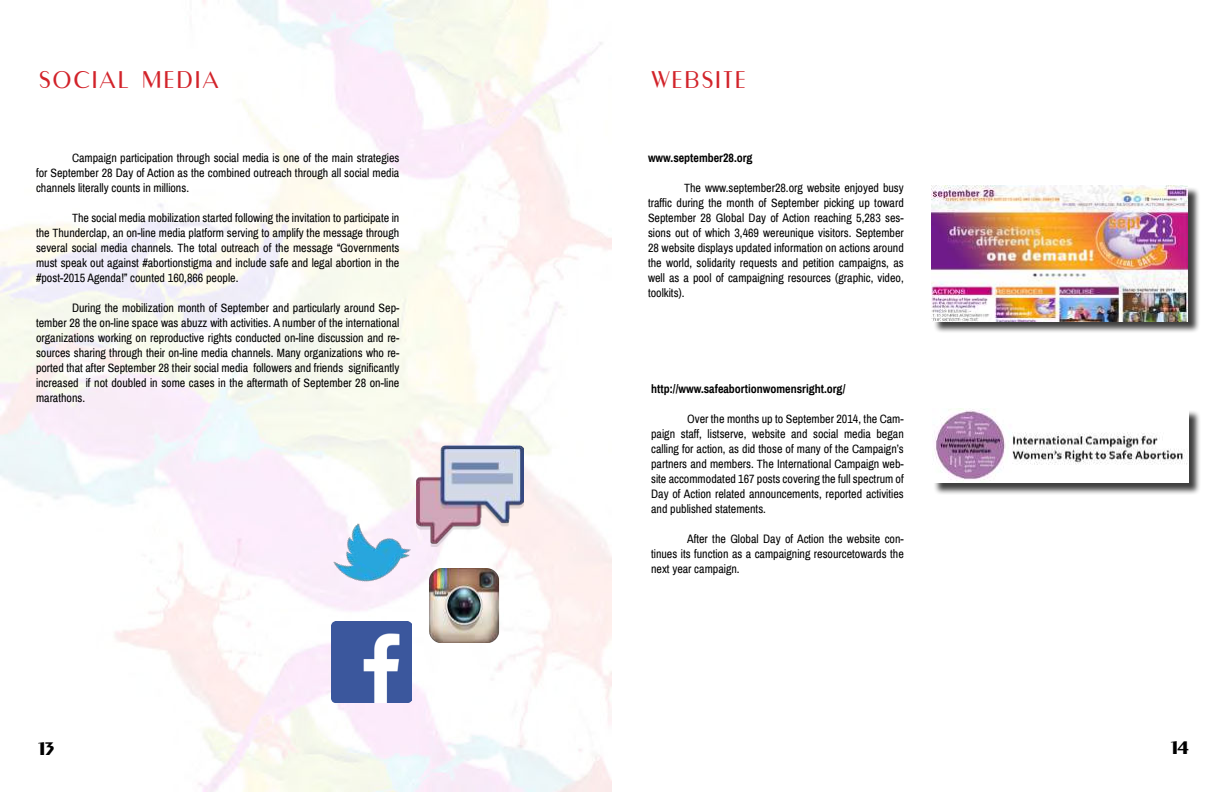
<style>
.page{position:relative;width:1224px;height:792px;background:#fff}
.page>*{position:absolute;margin:0;border:0;box-sizing:border-box;transform-origin:0 0}
.t1{font:24px "Monterey FLF";letter-spacing:.1em;color:#d2232a}
.t2{font:700 18px "Monterey FLF";color:#000}
.t3{font:12px/15px "Archivo Narrow";color:#000;text-align:justify}
.t4{font:700 12px "Archivo Narrow";color:#000}
</style>
<div class="page">
<img style="left:0;top:0;width:612px;height:792px">
<div style="left:933px;top:186px;width:268px;height:148px;background:#000;opacity:.75"></div>
<img style="left:932px;top:185px;width:256px;height:136px">
<div style="left:933px;top:410px;width:268px;height:85px;background:#000;opacity:.75"></div>
<img style="left:932px;top:408px;width:257px;height:74px">
<img style="left:320px;top:507px;width:103px;height:104px">
<img style="left:417px;top:445px;width:107px;height:102px">
<img style="left:332px;top:622px;width:79px;height:80px">
<img style="left:411px;top:568px;width:106px;height:74px">
<h1 class="t1" style="left:39px;top:70px;width:181px">SOCIAL MEDIA</h1>
<h1 class="t1" style="left:651px;top:70px;width:96px">WEBSITE</h1>
<p class="t3" style="left:36px;top:152px;width:365px;text-indent:36px">Campaign participation through social media is one of the main strategies for September 28 Day of Action as the combined outreach through all social media channels literally counts in millions.</p>
<p class="t3" style="left:36px;top:212px;width:365px;text-indent:36px">The social media mobilization started following the invitation to participate in the Thunderclap, an on-line media platform serving to amplify the message through several social media channels. The total outreach of the message “Governments must speak out against #abortionstigma and include safe and legal abortion in the #post-2015 Agenda!” counted 160,866 people.</p>
<p class="t3" style="left:36px;top:302px;width:365px;text-indent:36px">During the mobilization month of September and particularly around Sep&shy;tember 28 the on-line space was abuzz with activities. A number of the international organizations working on reproductive rights conducted on-line discussion and re&shy;sources sharing through their on-line media channels. Many organizations who re&shy;ported that after September 28 their social media followers and friends significantly increased if not doubled in some cases in the aftermath of September 28 on-line marathons.</p>
<p class="t4" style="left:648px;top:154px;width:106px">www.september28.org</p>
<p class="t3" style="left:648px;top:182px;width:257px;text-indent:36px">The www.september28.org website enjoyed busy traffic during the month of September picking up toward September 28 Global Day of Action reaching 5,283 ses&shy;sions out of which 3,469 wereunique visitors. September 28 website displays updated information on actions around the world, solidarity requests and petition campaigns, as well as a pool of campaigning resources (graphic, video, toolkits).</p>
<p class="t4" style="left:651px;top:385px;width:196px">http://www.safeabortionwomensright.org/</p>
<p class="t3" style="left:651px;top:413px;width:254px;text-indent:36px">Over the months up to September 2014, the Cam&shy;paign staff, listserve, website and social media began calling for action, as did those of many of the Campaign’s partners and members. The International Campaign web&shy;site accommodated 167 posts covering the full spectrum of Day of Action related announcements, reported activities and published statements.</p>
<p class="t3" style="left:651px;top:533px;width:254px;text-indent:36px">After the Global Day of Action the website con&shy;tinues its function as a campaigning resourcetowards the next year campaign.</p>
<h2 class="t2" style="left:36px;top:738px;width:21px">13</h2>
<h2 class="t2" style="left:1169px;top:737px;width:22px">14</h2>
</div>
